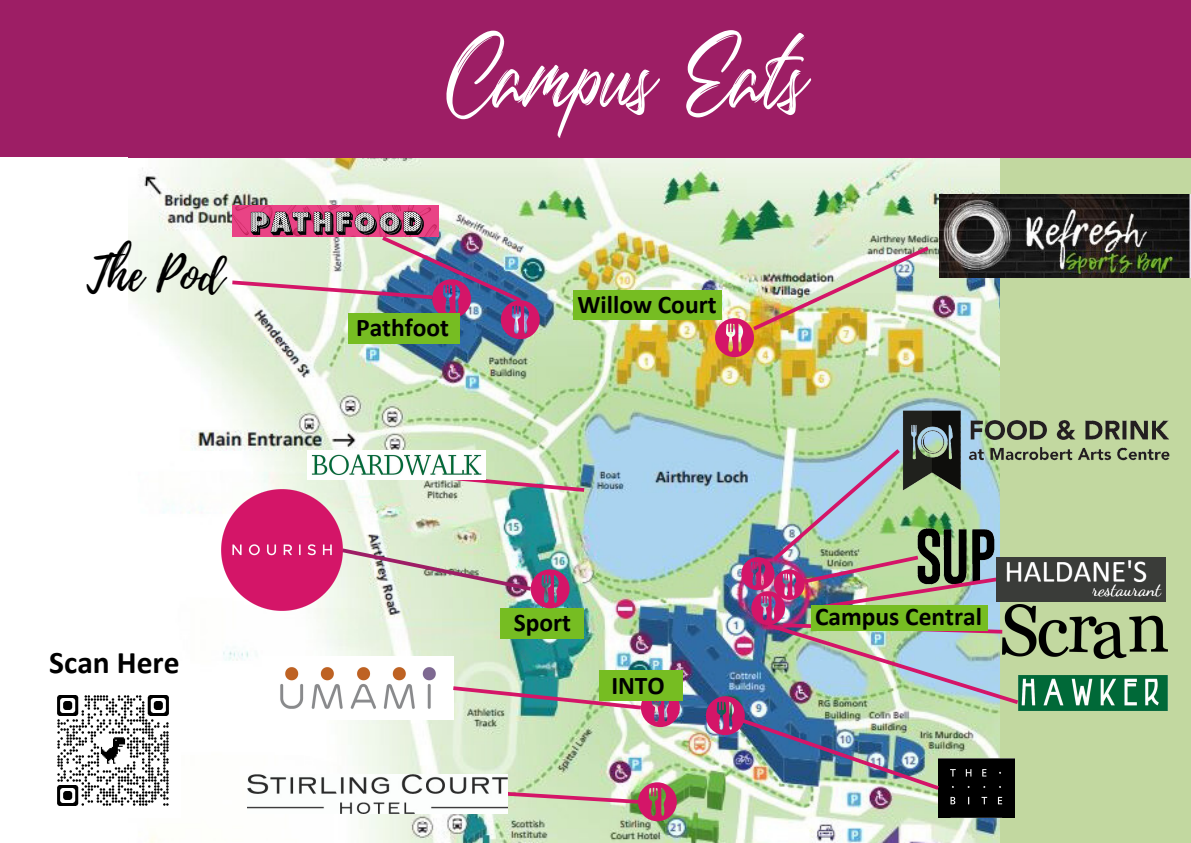
<style>
.page{position:relative;width:1191px;height:843px;background:#fff}
.page>*{position:absolute;margin:0;border:0;box-sizing:border-box;transform-origin:0 0}
.t1{font:84px "Questario Brush";color:#fff}
.t2{font:47.5px "Playlist Script";color:#000}
.t3{font:700 31.5px "Calibri";color:#000}
.t4{font:700 25.5px "Calibri";color:#000}
</style>
<div class="page">
<div style="left:0;top:0;width:1190px;height:842px;background:#c2d8a0"></div>
<img style="left:128px;top:157px;width:871px;height:685px">
<div style="left:0;top:0;width:1190px;height:157px;background:#9d1e65"></div>
<img style="left:262px;top:656px;width:191px;height:63px">
<img style="left:1022px;top:604px;width:145px;height:54px">
<div style="left:0;top:157px;width:128px;height:685px;background:#fff"></div>
<img style="left:222px;top:490px;width:120px;height:120px">
<img style="left:248px;top:774px;width:259px;height:39px">
<img style="left:449px;top:683px;width:230px;height:43px">
<img style="left:503px;top:782px;width:173px;height:39px">
<img style="left:898px;top:404px;width:272px;height:57px">
<div style="left:501px;top:608px;width:83px;height:30px;background:#76bd22"></div>
<div style="left:599px;top:670px;width:83px;height:31px;background:#76bd22"></div>
<div style="left:348px;top:313px;width:111px;height:30px;background:#76bd22"></div>
<div style="left:572px;top:290px;width:149px;height:29px;background:#76bd22"></div>
<img style="left:715px;top:243px;width:217px;height:114px">
<img style="left:338px;top:545px;width:231px;height:63px">
<img style="left:939px;top:194px;width:251px;height:84px">
<img style="left:303px;top:461px;width:285px;height:33px">
<img style="left:1022px;top:675px;width:145px;height:34px">
<img style="left:307px;top:450px;width:179px;height:29px">
<img style="left:938px;top:792px;width:76px;height:24px">
<img style="left:705px;top:445px;width:317px;height:347px">
<img style="left:996px;top:557px;width:168px;height:44px">
<div style="left:810px;top:604px;width:177px;height:26px;background:#76bd22"></div>
<img style="left:232px;top:205px;width:206px;height:28px">
<img style="left:228px;top:233px;width:311px;height:106px">
<img style="left:57px;top:682px;width:123px;height:135px">
<p class="t2" style="left:87px;top:240px;width:138px">The Pod</p>
<p class="t3" style="left:49px;top:643px;width:132px">Scan Here</p>
<p class="t1" style="left:442px;top:30px;width:368px">Campus Eats</p>
<p class="t4" style="left:356px;top:312px;width:94px">Pathfoot</p>
<p class="t4" style="left:577px;top:289px;width:141px">Willow Court</p>
<p class="t4" style="left:513px;top:606px;width:59px">Sport</p>
<p class="t4" style="left:611px;top:669px;width:55px">INTO</p>
<p class="t4" style="left:815px;top:600px;width:168px">Campus Central</p>
</div>
